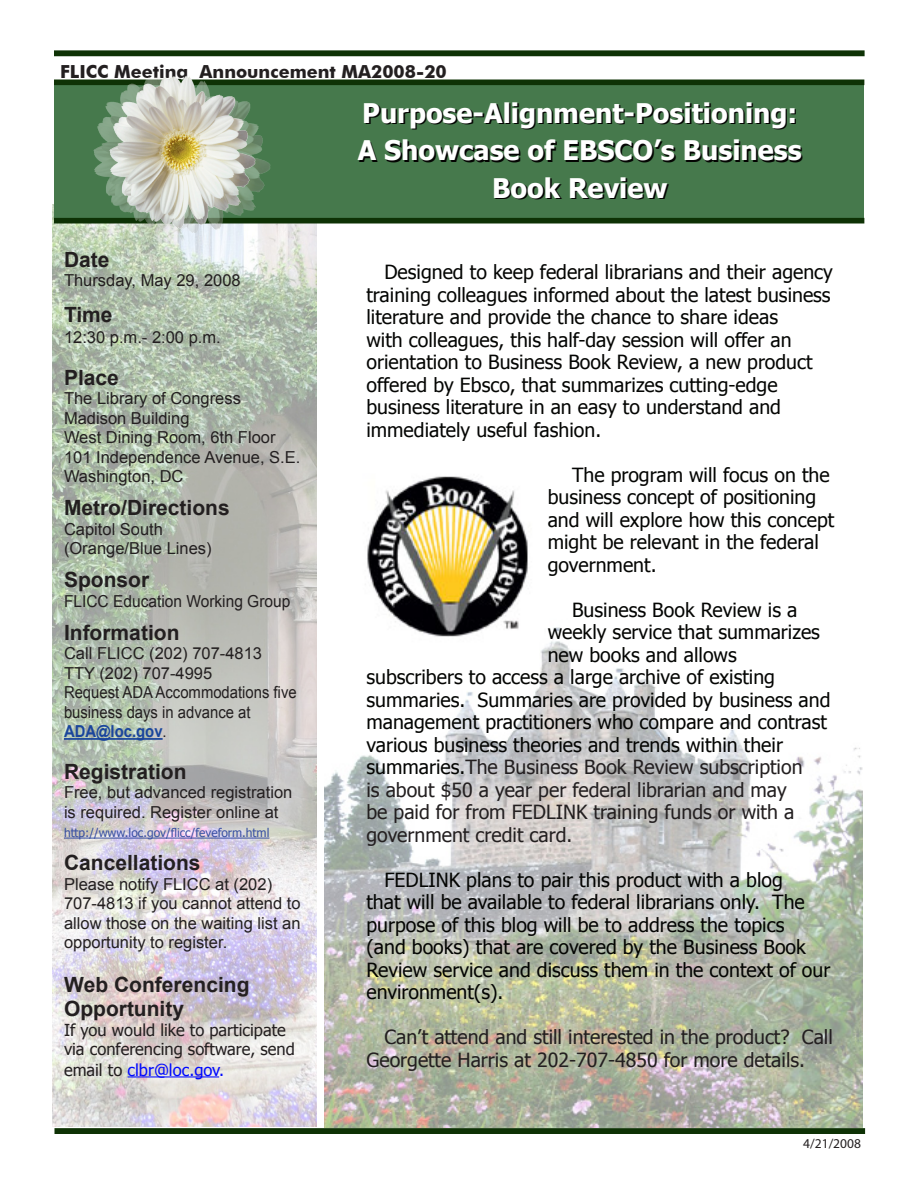
<style>
.page{position:relative;width:918px;height:1188px;background:#fff}
.page>*{position:absolute;margin:0;border:0;box-sizing:border-box;transform-origin:0 0}
.masuperhead{font:700 27px/37.5px "Tahoma";color:#fff;text-align:center}
.madetails{font:700 21px/24px "Arial";color:#231f20}
.t1{font:19.5px/22.5px "Tahoma";color:#040503}
.t2{font:19.5px/22.5px "Tahoma";color:#231f20}
.t3{font:700 18px "Futura BT";color:#231f20}
.madetails-2{font:16.5px/19.5px "Arial";color:#231f20}
.t4{font:16.5px/19.8px "Tahoma";color:#231f20}
.madetails-3{font:16.5px "Arial";color:#231f20;scale:.94 1}
.t5{font:13.5px "Myriad Pro";color:#231f20}
.madetails-4{font:12px "Tahoma";color:#374fa2}
.s1{font-weight:700;color:#1a459c}
.s2{color:#0009ff}
.s3{color:#040503}
</style>
<div class="page">
<img style="left:52px;top:204px;width:264px;height:922px">
<img style="left:324px;top:627px;width:538px;height:501px">
<div style="left:54px;top:80px;width:810px;height:140px;background:#46794c"></div>
<div style="left:54px;top:50px;width:811px;height:6px;border:4px solid #0e3205"></div>
<div style="left:54px;top:80px;width:810px;height:5px;border:4px solid #0e3205"></div>
<div style="left:54px;top:218px;width:810px;height:6px;border:4px solid #0e3205"></div>
<div style="left:54px;top:1128px;width:811px;height:6px;border:4px solid #0e3205"></div>
<img style="left:113px;top:79px;width:169px;height:162px">
<img style="left:82px;top:79px;width:16px;height:157px">
<img style="left:98px;top:76px;width:169px;height:160px">
<hr style="left:64px;top:738px;width:99px;height:2px;background:#1a459c">
<hr style="left:64px;top:838px;width:205px;height:1px;background:#374fa2">
<hr style="left:128px;top:1076px;width:91px;height:1px;background:#0009ff">
<img style="left:351px;top:476px;width:186px;height:170px">
<p class="t3" style="left:60px;top:60px;width:388px">FLICC Meeting Announcement MA2008-20</p>
<p class="madetails" style="left:64px;top:248px;width:47px">Date</p>
<p class="madetails-2" style="left:64px;top:271px;width:178px">Thursday, May 29, 2008</p>
<p class="madetails" style="left:64px;top:304px;width:50px">Time</p>
<p class="madetails-2" style="left:64px;top:328px;width:158px">12:30 p.m.- 2:00 p.m.</p>
<p class="madetails" style="left:64px;top:366px;width:56px">Place</p>
<p class="madetails-2" style="left:64px;top:389px;width:178px">The Library of Congress</p>
<p class="madetails-2" style="left:64px;top:408px;width:127px">Madison Building</p>
<p class="madetails-2" style="left:64px;top:428px;width:213px">West Dining Room, 6th Floor</p>
<p class="madetails-2" style="left:64px;top:447px;width:238px">101 Independence Avenue, S.E.</p>
<p class="madetails-2" style="left:64px;top:467px;width:121px">Washington, DC</p>
<p class="madetails" style="left:64px;top:497px;width:167px">Metro/Directions</p>
<p class="madetails-2" style="left:64px;top:519px;width:101px">Capitol South</p>
<p class="madetails-2" style="left:64px;top:539px;width:149px">(Orange/Blue Lines)</p>
<p class="madetails" style="left:64px;top:569px;width:87px">Sponsor</p>
<p class="madetails-3" style="left:64px;top:590px;width:242px">FLICC Education Working Group</p>
<p class="madetails" style="left:64px;top:621px;width:117px">Information</p>
<p class="madetails-2" style="left:64px;top:644px;width:234px">Call FLICC (202) 707-4813<br>TTY (202) 707-4995<br>Request ADA Accommodations five business days in advance at<br><span class="s1">ADA@loc.gov</span>.</p>
<p class="madetails" style="left:64px;top:760px;width:124px">Registration</p>
<p class="madetails-2" style="left:64px;top:783px;width:230px">Free, but advanced registration is required. Register online at</p>
<p class="madetails-4" style="left:64px;top:825px;width:207px">http://www.loc.gov/flicc/feveform.html</p>
<p class="madetails" style="left:64px;top:851px;width:138px">Cancellations</p>
<p class="madetails-2" style="left:64px;top:874px;width:238px">Please notify FLICC at (202)<br>707-4813 if you cannot attend to allow those on the waiting list an opportunity to register.</p>
<p class="madetails" style="left:64px;top:974px;width:187px">Web Conferencing<br>Opportunity</p>
<p class="t4" style="left:64px;top:1019px;width:232px">If you would like to participate via conferencing software, send email to <span class="s2">clbr@loc.gov.</span></p>
<p class="masuperhead" style="left:358px;top:92px;width:445px">Purpose-Alignment-Positioning:<br>A Showcase of EBSCO’s Business<br>Book Review</p>
<p class="t1" style="left:366px;top:260px;width:468px;text-indent:18px">Designed to keep federal librarians and their agency training colleagues informed about the latest business literature and provide the chance to share ideas<br>with colleagues, this half-day session will offer an orientation to Business Book Review, a new product offered by Ebsco, that summarizes cutting-edge business literature in an easy to understand and immediately useful fashion.</p>
<p class="t1" style="left:548px;top:462px;width:288px;text-indent:24px">The program will focus on the business concept of positioning and will explore how this concept might be relevant in the federal government.</p>
<p class="t1" style="left:572px;top:597px;width:227px">Business Book Review is a</p>
<p class="t1" style="left:548px;top:620px;width:274px">weekly service that summarizes</p>
<p class="t1" style="left:548px;top:642px;width:191px">new books and allows</p>
<p class="t1" style="left:366px;top:665px;width:410px">subscribers to access a large archive of existing</p>
<p class="t1" style="left:366px;top:687px;width:466px">summaries. Summaries are provided by business and</p>
<p class="t1" style="left:366px;top:710px;width:462px">management practitioners who compare and contrast</p>
<p class="t1" style="left:366px;top:732px;width:418px">various business theories and trends within their</p>
<p class="t2" style="left:366px;top:755px;width:438px"><span class="s3">summaries.</span>The Business Book Review subscription</p>
<p class="t2" style="left:366px;top:777px;width:422px">is about $50 a year per federal librarian and may</p>
<p class="t2" style="left:366px;top:800px;width:429px">be paid for from FEDLINK training funds or with a</p>
<p class="t2" style="left:366px;top:822px;width:208px">government credit card.</p>
<p class="t1" style="left:366px;top:867px;width:466px;text-indent:18px">FEDLINK plans to pair this product with a blog<br>that will be available to federal librarians only. The purpose of this blog will be to address the topics<br>(and books) that are covered by the Business Book Review service and discuss them in the context of our environment(s).</p>
<p class="t2" style="left:366px;top:1025px;width:468px;text-indent:18px">Can’t attend and still interested in the product? Call<br>Georgette Harris at 202-707-4850 for more details.</p>
<p class="t5" style="left:803px;top:1135px;width:59px">4/21/2008</p>
</div>
